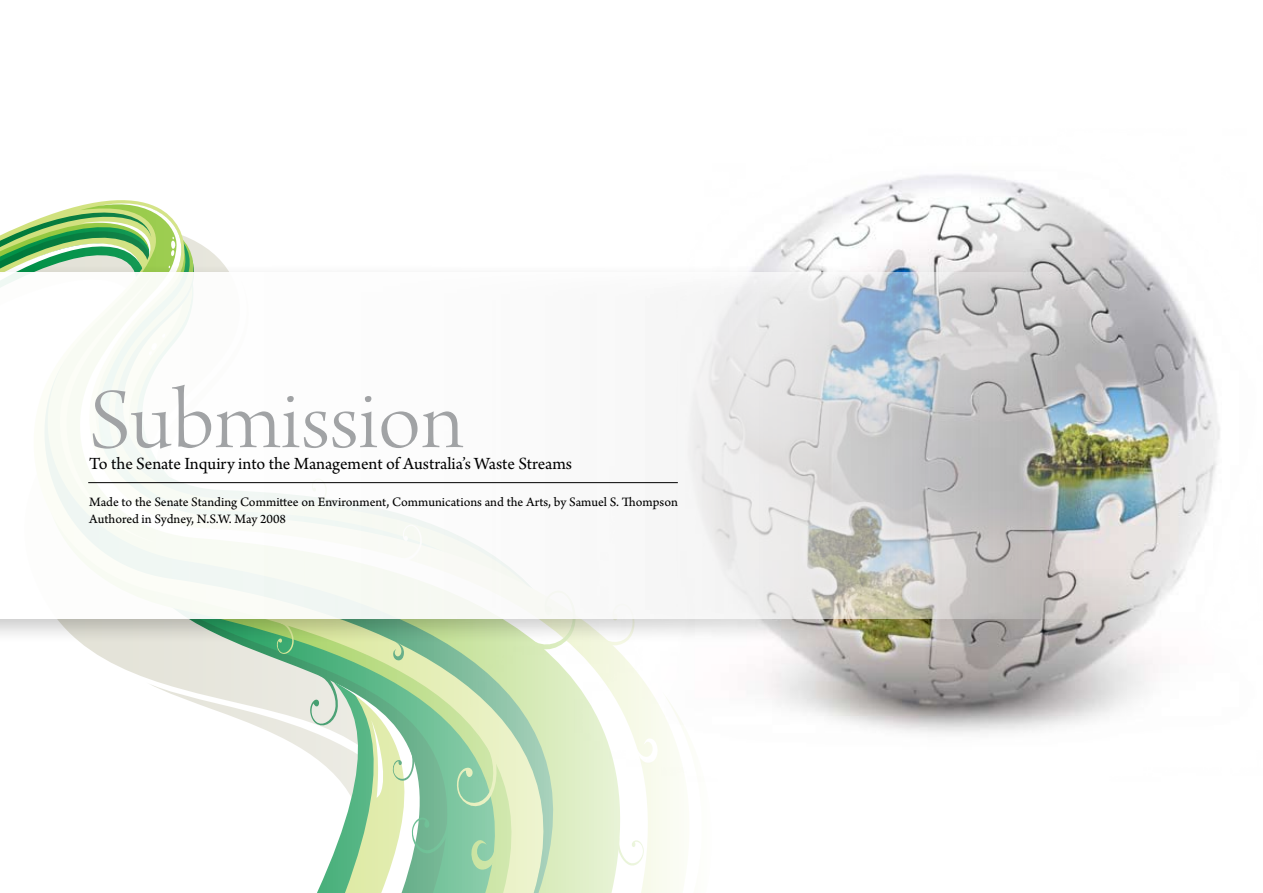
<style>
.page{position:relative;width:1263px;height:893px;background:#fff}
.page>*{position:absolute;margin:0;border:0;box-sizing:border-box;transform-origin:0 0}
.t1{font:90px "Arno Pro Light Display";color:#a1a3a5;scale:1.05 1}
.t2{font:18px "Arno Pro";letter-spacing:-.005em;color:#000}
.t3{font:13.5px/16.2px "Arno Pro Sm Text";color:#000}
</style>
<div class="page">
<img style="left:758px;top:174px;width:462px;height:560px">
<svg style="left:144px;top:677px;width:468px;height:216px"></svg>
<svg style="left:0;top:202px;width:221px;height:59px"></svg>
<svg style="left:308px;top:677px;width:32px;height:52px;background:#cfddcf"></svg>
<svg style="left:616px;top:692px;width:68px;height:201px"></svg>
<svg style="left:371px;top:720px;width:129px;height:155px;background:#acd6ae"></svg>
<div style="left:0;top:261px;width:1118px;height:389px;background:#000;opacity:.23"></div>
<svg style="left:0;top:272px;width:1095px;height:347px"></svg>
<svg style="left:64px;top:360px;width:743px;height:317px;fill:#f8f9f6"></svg>
<hr style="left:88px;top:482px;width:590px;height:1px;background:#000">
<h1 class="t1" style="left:89px;top:371px;width:359px">Submission</h1>
<h2 class="t2" style="left:89px;top:453px;width:484px">To the Senate Inquiry into the Management of Australia’s Waste Streams</h2>
<p class="t3" style="left:89px;top:495px;width:590px">Made to the Senate Standing Committee on Environment, Communications and the Arts, by Samuel S. Thompson<br>Authored in Sydney, N.S.W. May 2008</p>
</div>
